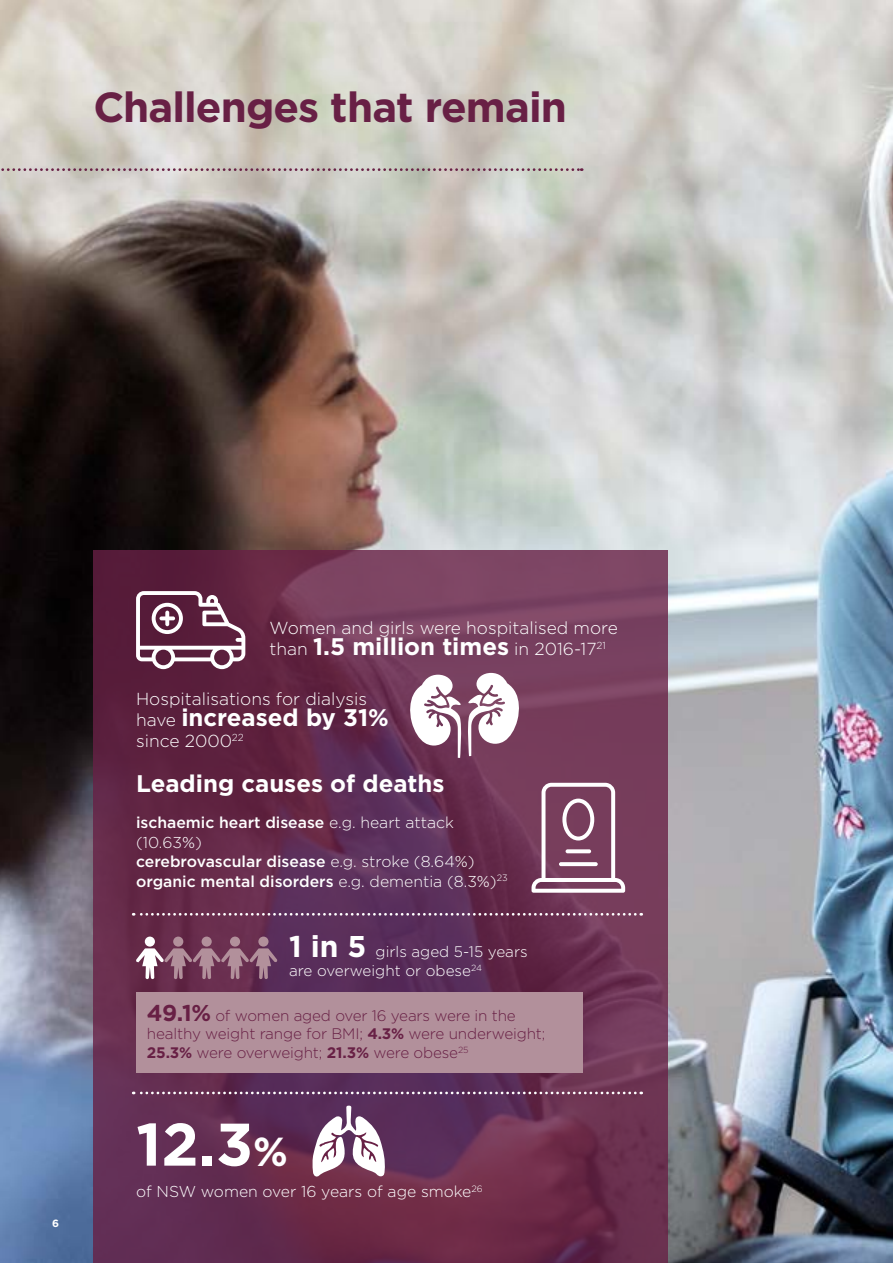
<style>
.page{position:relative;width:893px;height:1263px;background:#fff}
.page>*{position:absolute;margin:0;border:0;box-sizing:border-box;transform-origin:0 0}
.t1{font:700 60px "Gotham";color:#fff}
.t2{font:700 42px "Gotham";letter-spacing:-.02em;color:#682045}
.t3{font:700 24px "Gotham";color:#fff}
.t4{font:300 17.4px "Gotham";color:#fff}
.t5{font:500 15.75px/19.5px "Gotham";color:#fff}
.t6{font:300 15.75px "Gotham";color:#fff}
.t7{font:300 15.3px/18.3px "Gotham";letter-spacing:-.01em;color:#682045}
.t8{font:300 15.3px/19.5px "Gotham";color:#fff}
.t9{font:700 10.5px "Gotham";color:#fff}
.s1{font-weight:300;font-size:17.4px}
.s2{font-weight:300}
.s3{font-weight:700;font-size:30px}
.s4{font-weight:700;font-size:22.95px}
.s5{font-weight:700}
.s6{font-size:40.5px}
</style>
<div class="page">
<img style="left:0;top:0;width:893px;height:1263px">
<svg style="left:94px;top:551px;width:574px;height:712px;background:#672f50"></svg>
<svg style="left:133px;top:913px;width:502px;height:3px;background:#96738c"></svg>
<svg style="left:133px;top:1091px;width:502px;height:3px"></svg>
<svg style="left:531px;top:783px;width:94px;height:110px"></svg>
<svg style="left:559px;top:862px;width:39px;height:4px"></svg>
<svg style="left:566px;top:849px;width:25px;height:4px"></svg>
<div style="left:145px;top:936px;width:10px;height:11px;background:#fff;border-radius:50%"></div>
<div style="left:173px;top:936px;width:10px;height:11px;background:#b2909b;border-radius:50%"></div>
<div style="left:202px;top:936px;width:10px;height:11px;background:#b2909b;border-radius:50%"></div>
<div style="left:230px;top:936px;width:10px;height:11px;background:#b2909b;border-radius:50%"></div>
<div style="left:258px;top:936px;width:11px;height:11px;background:#b2909b;border-radius:50%"></div>
<svg style="left:136px;top:948px;width:141px;height:31px;background:#8e6279"></svg>
<div style="left:136px;top:992px;width:447px;height:81px;background:#b2909b"></div>
<svg style="left:136px;top:591px;width:109px;height:78px"></svg>
<svg style="left:0;top:168px;width:582px;height:3px;background:#ab9299"></svg>
<svg style="left:312px;top:1106px;width:74px;height:72px"></svg>
<svg style="left:410px;top:673px;width:109px;height:85px"></svg>
<h2 class="t2" style="left:94px;top:79px;width:475px">Challenges that remain</h2>
<p class="t9" style="left:52px;top:1216px;width:8px">6</p>
<p class="t4" style="left:270px;top:618px;width:350px">Women and girls were hospitalised more</p>
<h3 class="t3" style="left:270px;top:630px;width:338px"><span class="s1">than</span> 1.5 million times <span class="s1">in 2016-17</span><sup>21</sup></h3>
<p class="t4" style="left:136px;top:689px;width:232px">Hospitalisations for dialysis</p>
<h3 class="t3" style="left:136px;top:701px;width:254px"><span class="s1">have</span> increased by 31%</h3>
<p class="t4" style="left:136px;top:731px;width:109px">since 2000<sup>22</sup></p>
<h3 class="t3" style="left:136px;top:768px;width:310px">Leading causes of deaths</h3>
<p class="t5" style="left:136px;top:813px;width:373px">ischaemic heart disease <span class="s2">e.g. heart attack (10.63%)<br></span>cerebrovascular disease <span class="s2">e.g. stroke (8.64%) </span>organic mental disorders <span class="s2">e.g. dementia (8.3%)</span><sup>23</sup></p>
<p class="t8" style="left:289px;top:942px;width:240px"><span class="s3">1 in 5</span> girls aged 5-15 years are overweight or obese<sup>24</sup></p>
<p class="t7" style="left:147px;top:1006px;width:400px"><span class="s4">49.1%</span> of women aged over 16 years were in the healthy weight range for BMI; <span class="s5">4.3%</span> were underweight;<br><span class="s5">25.3%</span> were overweight; <span class="s5">21.3%</span> were obese<sup>25</sup></p>
<h1 class="t1" style="left:136px;top:1104px;width:153px">12.3<span class="s6">%</span></h1>
<p class="t6" style="left:136px;top:1183px;width:348px">of NSW women over 16 years of age smoke<sup>26</sup></p>
</div>
